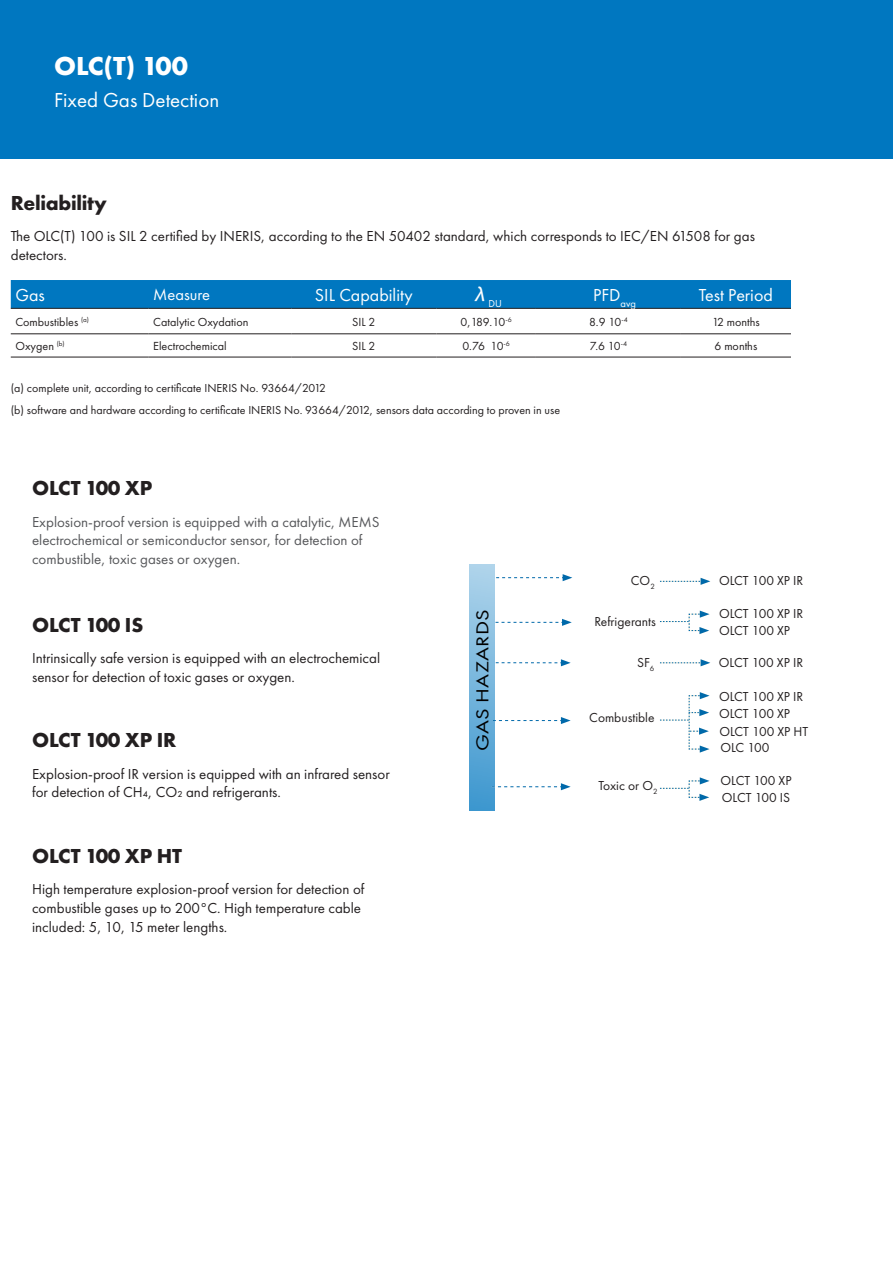
<style>
.page{position:relative;width:893px;height:1263px;background:#fff}
.page>*{position:absolute;margin:0;border:0;box-sizing:border-box;transform-origin:0 0}
.t1{font:700 27px "Futura PT";letter-spacing:-.02em;color:#fff}
.t2{font:700 21px "Futura PT";letter-spacing:-.015em;color:#231f20}
.t3{font:21px "Futura PT";color:#fff}
.t4{font:18px "Futura PT";color:#fff}
.Sub_Heads_3{font:18px "Futura PT";letter-spacing:.01em;color:#000;scale:1.25 1}
.t5{font:16.5px "Futura PT";color:#fff}
.t6{font:15px/18.8px "Futura PT";color:#231f20}
.t7{font:15px/18.8px "Futura PT";color:#57585b}
.t8{font:13.5px "Futura PT";color:#231f20}
.t9{font:12.15px "Futura PT";color:#231f20}
.t10{font:12px "Futura PT";color:#231f20}
.t11{font:10.5px "Futura PT";color:#fff}
</style>
<div class="page">
<div style="left:0;top:0;width:893px;height:158px;background:#0077c0"></div>
<div style="left:11px;top:280px;width:780px;height:28px;background:#0077c0"></div>
<hr style="left:11px;top:308px;width:138px;height:1px;background:#231f20">
<hr style="left:149px;top:308px;width:142px;height:1px;background:#231f20">
<hr style="left:291px;top:308px;width:145px;height:1px;background:#231f20">
<hr style="left:436px;top:308px;width:100px;height:1px;background:#231f20">
<hr style="left:536px;top:308px;width:145px;height:1px;background:#231f20">
<hr style="left:681px;top:308px;width:110px;height:1px;background:#231f20">
<hr style="left:11px;top:334px;width:138px;height:1px;background:#231f20">
<hr style="left:149px;top:334px;width:142px;height:1px;background:#231f20">
<hr style="left:291px;top:334px;width:145px;height:1px;background:#231f20">
<hr style="left:436px;top:334px;width:100px;height:1px;background:#231f20">
<hr style="left:536px;top:334px;width:145px;height:1px;background:#231f20">
<hr style="left:681px;top:334px;width:110px;height:1px;background:#231f20">
<hr style="left:11px;top:357px;width:138px;height:1px;background:#231f20">
<hr style="left:149px;top:357px;width:142px;height:1px;background:#231f20">
<hr style="left:291px;top:357px;width:145px;height:1px;background:#231f20">
<hr style="left:436px;top:357px;width:100px;height:1px;background:#231f20">
<hr style="left:536px;top:357px;width:145px;height:1px;background:#231f20">
<hr style="left:681px;top:357px;width:110px;height:1px;background:#231f20">
<div style="left:470px;top:564px;width:25px;height:246px;background:linear-gradient(to bottom,#b0d5eb,#3d97cf)"></div>
<svg style="left:492px;top:783px;width:79px;height:7px"></svg>
<svg style="left:660px;top:777px;width:49px;height:24px"></svg>
<svg style="left:660px;top:611px;width:49px;height:23px"></svg>
<svg style="left:493px;top:717px;width:78px;height:7px"></svg>
<svg style="left:496px;top:574px;width:76px;height:7px"></svg>
<svg style="left:660px;top:578px;width:50px;height:7px"></svg>
<svg style="left:496px;top:659px;width:75px;height:7px"></svg>
<svg style="left:495px;top:619px;width:77px;height:7px"></svg>
<svg style="left:660px;top:659px;width:50px;height:7px"></svg>
<svg style="left:660px;top:692px;width:49px;height:61px"></svg>
<p class="t1" style="left:54px;top:48px;width:135px">OLC(T) 100</p>
<p class="t3" style="left:54px;top:87px;width:167px">Fixed Gas Detection</p>
<p class="t2" style="left:11px;top:189px;width:98px">Reliability</p>
<p class="t6" style="left:11px;top:227px;width:746px">The OLC(T) 100 is SIL 2 certified by INERIS, according to the EN 50402 standard, which corresponds to IEC/EN 61508 for gas detectors.</p>
<p class="t4" style="left:15px;top:284px;width:31px">Gas</p>
<p class="t5" style="left:153px;top:285px;width:58px">Measure</p>
<p class="t4" style="left:315px;top:284px;width:99px">SIL Capability</p>
<p class="t11" style="left:470px;top:298px;width:33px"><sup>λ</sup>DU</p>
<p class="t4" style="left:593px;top:284px;width:44px">PFD<sub>avg</sub></p>
<p class="t4" style="left:699px;top:284px;width:76px">Test Period</p>
<p class="t9" style="left:15px;top:314px;width:75px">Combustibles <sup>(a)</sup></p>
<p class="t9" style="left:153px;top:314px;width:97px">Catalytic Oxydation</p>
<p class="t9" style="left:352px;top:314px;width:25px">SIL 2</p>
<p class="t9" style="left:461px;top:314px;width:53px">0,189.10<sup>-6</sup></p>
<p class="t9" style="left:589px;top:314px;width:40px">8.9 10<sup>-4</sup></p>
<p class="t9" style="left:712px;top:314px;width:49px">12 months</p>
<p class="t9" style="left:15px;top:339px;width:51px">Oxygen <sup>(b)</sup></p>
<p class="t9" style="left:153px;top:339px;width:75px">Electrochemical</p>
<p class="t9" style="left:352px;top:339px;width:25px">SIL 2</p>
<p class="t9" style="left:462px;top:339px;width:49px">0.76 10<sup>-6</sup></p>
<p class="t9" style="left:590px;top:339px;width:39px">7.6 10<sup>-4</sup></p>
<p class="t9" style="left:715px;top:339px;width:44px">6 months</p>
<p class="t10" style="left:11px;top:381px;width:317px">(a) complete unit, according to certificate INERIS No. 93664/2012</p>
<p class="t10" style="left:11px;top:403px;width:551px">(b) software and hardware according to certificate INERIS No. 93664/2012, sensors data according to proven in use</p>
<p class="t2" style="left:32px;top:474px;width:122px">OLCT 100 XP</p>
<p class="t7" style="left:32px;top:512px;width:349px">Explosion-proof version is equipped with a catalytic, MEMS electrochemical or semiconductor sensor, for detection of combustible, toxic gases or oxygen.</p>
<p class="t2" style="left:32px;top:611px;width:113px">OLCT 100 IS</p>
<p class="t6" style="left:32px;top:649px;width:350px">Intrinsically safe version is equipped with an electrochemical sensor for detection of toxic gases or oxygen.</p>
<p class="t2" style="left:32px;top:726px;width:146px">OLCT 100 XP IR</p>
<p class="t6" style="left:32px;top:764px;width:359px">Explosion-proof IR version is equipped with an infrared sensor for detection of CH₄, CO₂ and refrigerants.</p>
<p class="t2" style="left:32px;top:842px;width:151px">OLCT 100 XP HT</p>
<p class="t6" style="left:32px;top:880px;width:334px">High temperature explosion-proof version for detection of combustible gases up to 200°C. High temperature cable included: 5, 10, 15 meter lengths.</p>
<p class="Sub_Heads_3" style="left:472px;top:751px;width:115px;rotate:-90deg">GAS HAZARDS</p>
<p class="t8" style="left:631px;top:572px;width:25px">CO<sub>2</sub></p>
<p class="t8" style="left:719px;top:572px;width:86px">OLCT 100 XP IR</p>
<p class="t8" style="left:594px;top:613px;width:63px">Refrigerants</p>
<p class="t8" style="left:719px;top:606px;width:86px">OLCT 100 XP IR</p>
<p class="t8" style="left:719px;top:623px;width:72px">OLCT 100 XP</p>
<p class="t8" style="left:637px;top:654px;width:19px">SF<sub>6</sub></p>
<p class="t8" style="left:719px;top:655px;width:86px">OLCT 100 XP IR</p>
<p class="t8" style="left:589px;top:710px;width:67px">Combustible</p>
<p class="t8" style="left:598px;top:777px;width:61px">Toxic or O<sub>2</sub></p>
<p class="t8" style="left:719px;top:688px;width:86px">OLCT 100 XP IR</p>
<p class="t8" style="left:719px;top:705px;width:72px">OLCT 100 XP</p>
<p class="t8" style="left:719px;top:723px;width:90px">OLCT 100 XP HT</p>
<p class="t8" style="left:720px;top:740px;width:51px">OLC 100</p>
<p class="t8" style="left:721px;top:772px;width:72px">OLCT 100 XP</p>
<p class="t8" style="left:722px;top:789px;width:70px">OLCT 100 IS</p>
</div>
